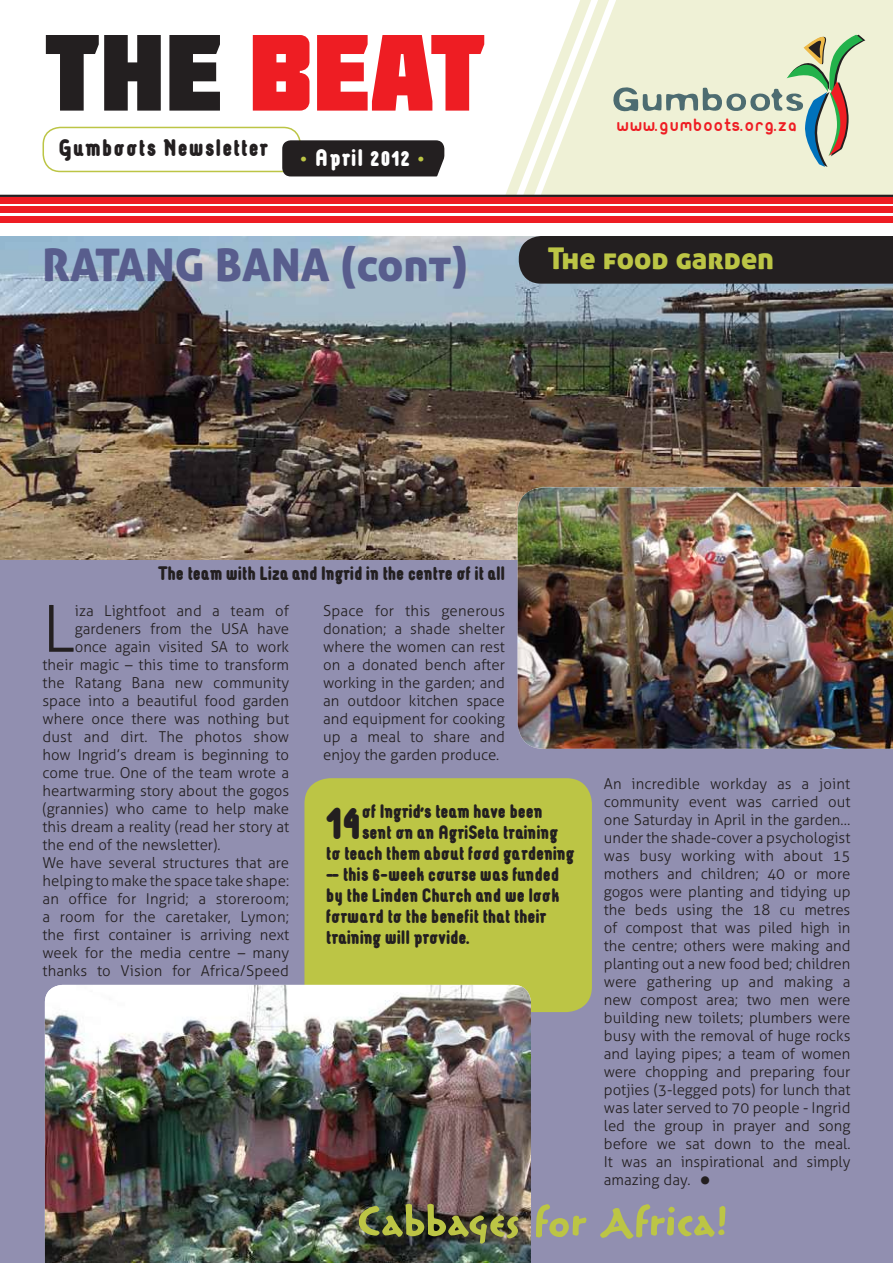
<style>
.page{position:relative;width:893px;height:1263px;background:#fff}
.page>*{position:absolute;margin:0;border:0;box-sizing:border-box;transform-origin:0 0}
.t1{font:108px "Molot";color:#ee1d23}
.t2{font:300 64.95px "Aller";color:#231f20}
.t3{font:50.7px "Reliq Std Bold Active";color:#bcc545}
.t4{font:49.65px "Luco Sans 923";color:#231f20}
.t5{font:45px "Aller Display";color:#585d8d}
.t6{font:300 36px "Aller";color:#231f20}
.t7{font:30px "Aller Display";color:#bcc545}
.t8{font:24px "Luco Sans 923";letter-spacing:.05em;color:#231f20}
.t9{font:24px "Luco Sans 923";letter-spacing:.05em;color:#fff}
.t10{font:19.5px "Luco Sans 923";color:#231f20}
.t11{font:18.9px "Ubuntu Title";letter-spacing:.07em;color:#ee1d23}
.t12{font:300 15px/18px "Aller";color:#231f20;text-align:justify}
.s1{color:#231f20}
.s2{color:#bcc545}
</style>
<div class="page">
<div style="left:865px;top:0;width:28px;height:195px;background:#eff1d6"></div>
<div style="left:43px;top:127px;width:258px;height:45px;border:2px solid #bcc545;border-radius:17px"></div>
<svg style="left:505px;top:0;width:360px;height:195px;background:#e6e9d3"></svg>
<div style="left:0;top:197px;width:893px;height:6px;background:#ee1d23"></div>
<div style="left:0;top:207px;width:893px;height:6px;background:#ee1d23"></div>
<div style="left:0;top:217px;width:893px;height:6px;background:#ee1d23"></div>
<div style="left:282px;top:140px;width:162px;height:36px;background:#231f20;border-radius:9px"></div>
<svg style="left:435px;top:156px;width:10px;height:21px"></svg>
<hr style="left:0;top:195px;width:893px;height:2px;background:#231f20">
<div style="left:0;top:560px;width:893px;height:703px;background:#918fb0"></div>
<img style="left:0;top:236px;width:893px;height:324px">
<img style="left:518px;top:487px;width:375px;height:262px">
<div style="left:519px;top:236px;width:374px;height:48px;background:#231f20"></div>
<div style="left:304px;top:778px;width:288px;height:234px;background:#bcc545;border-radius:26px"></div>
<img style="left:45px;top:985px;width:486px;height:278px">
<h1 class="t1" style="left:45px;top:9px;width:442px"><span class="s1">THE</span> BEAT</h1>
<h3 class="t8" style="left:58px;top:136px;width:211px">Gumboots Newsletter</h3>
<h3 class="t9" style="left:299px;top:146px;width:127px"><span class="s2">•</span> April 2012 <span class="s2">•</span></h3>
<h3 class="t5" style="left:43px;top:237px;width:427px">RATANG BANA (cont)</h3>
<p class="t11" style="left:617px;top:115px;width:181px">www.gumboots.org.za</p>
<h3 class="t7" style="left:548px;top:239px;width:228px">The food garden</h3>
<h3 class="t10" style="left:158px;top:563px;width:348px">The team with Liza and Ingrid in the centre of it all</h3>
<h2 class="t2" style="left:43px;top:590px;width:34px">L</h2>
<p class="t12" style="left:75px;top:601px;width:216px">iza Lightfoot and a team of</p>
<p class="t12" style="left:75px;top:619px;width:216px">gardeners from the USA have</p>
<p class="t12" style="left:75px;top:637px;width:216px">once again visited SA to work</p>
<p class="t12" style="left:43px;top:655px;width:248px">their magic – this time to transform</p>
<p class="t12" style="left:43px;top:673px;width:248px">the Ratang Bana new community</p>
<p class="t12" style="left:43px;top:691px;width:248px">space into a beautiful food garden</p>
<p class="t12" style="left:43px;top:709px;width:248px">where once there was nothing but</p>
<p class="t12" style="left:43px;top:727px;width:248px">dust and dirt. The photos show</p>
<p class="t12" style="left:43px;top:745px;width:248px">how Ingrid’s dream is beginning to</p>
<p class="t12" style="left:43px;top:763px;width:248px">come true. One of the team wrote a</p>
<p class="t12" style="left:43px;top:781px;width:248px">heartwarming story about the gogos</p>
<p class="t12" style="left:43px;top:799px;width:248px">(grannies) who came to help make</p>
<p class="t12" style="left:43px;top:817px;width:248px">this dream a reality (read her story at</p>
<p class="t12" style="left:43px;top:835px;width:180px">the end of the newsletter).</p>
<p class="t12" style="left:43px;top:853px;width:248px">We have several structures that are</p>
<p class="t12" style="left:43px;top:871px;width:248px">helping to make the space take shape:</p>
<p class="t12" style="left:43px;top:889px;width:248px">an office for Ingrid; a storeroom;</p>
<p class="t12" style="left:43px;top:907px;width:248px">a room for the caretaker, Lymon;</p>
<p class="t12" style="left:43px;top:925px;width:248px">the first container is arriving next</p>
<p class="t12" style="left:43px;top:943px;width:248px">week for the media centre – many</p>
<p class="t12" style="left:43px;top:961px;width:248px">thanks to Vision for Africa/Speed</p>
<p class="t12" style="left:323px;top:601px;width:183px">Space for this generous donation; a shade shelter where the women can rest on a donated bench after working in the garden; and an outdoor kitchen space and equipment for cooking up a meal to share and enjoy the garden produce.</p>
<p class="t12" style="left:604px;top:775px;width:248px">An incredible workday as a joint community event was carried out one Saturday in April in the garden… under the shade-cover a psychologist was busy working with about 15 mothers and children; 40 or more gogos were planting and tidying up the beds using the 18 cu metres of compost that was piled high in the centre; others were making and planting out a new food bed; children were gathering up and making a new compost area; two men were building new toilets; plumbers were busy with the removal of huge rocks and laying pipes; a team of women were chopping and preparing four potjies (3-legged pots) for lunch that was later served to 70 people - Ingrid led the group in prayer and song before we sat down to the meal.<br>It was an inspirational and simply amazing day.</p>
<h3 class="t4" style="left:326px;top:796px;width:37px">14</h3>
<h3 class="t10" style="left:362px;top:801px;width:182px">of Ingrid's team have been</h3>
<h3 class="t10" style="left:362px;top:822px;width:198px">sent on an AgriSeta training</h3>
<h3 class="t10" style="left:326px;top:843px;width:250px">to teach them about food gardening</h3>
<h3 class="t10" style="left:326px;top:864px;width:235px">-- this 6-week course was funded</h3>
<h3 class="t10" style="left:326px;top:885px;width:235px">by the Linden Church and we look</h3>
<h3 class="t10" style="left:326px;top:906px;width:222px">forward to the benefit that their</h3>
<h3 class="t10" style="left:326px;top:927px;width:145px">training will provide.</h3>
<h3 class="t6" style="left:699px;top:1160px;width:15px">•</h3>
<h3 class="t3" style="left:357px;top:1197px;width:373px">Cabbages for Africa!</h3>
</div>
